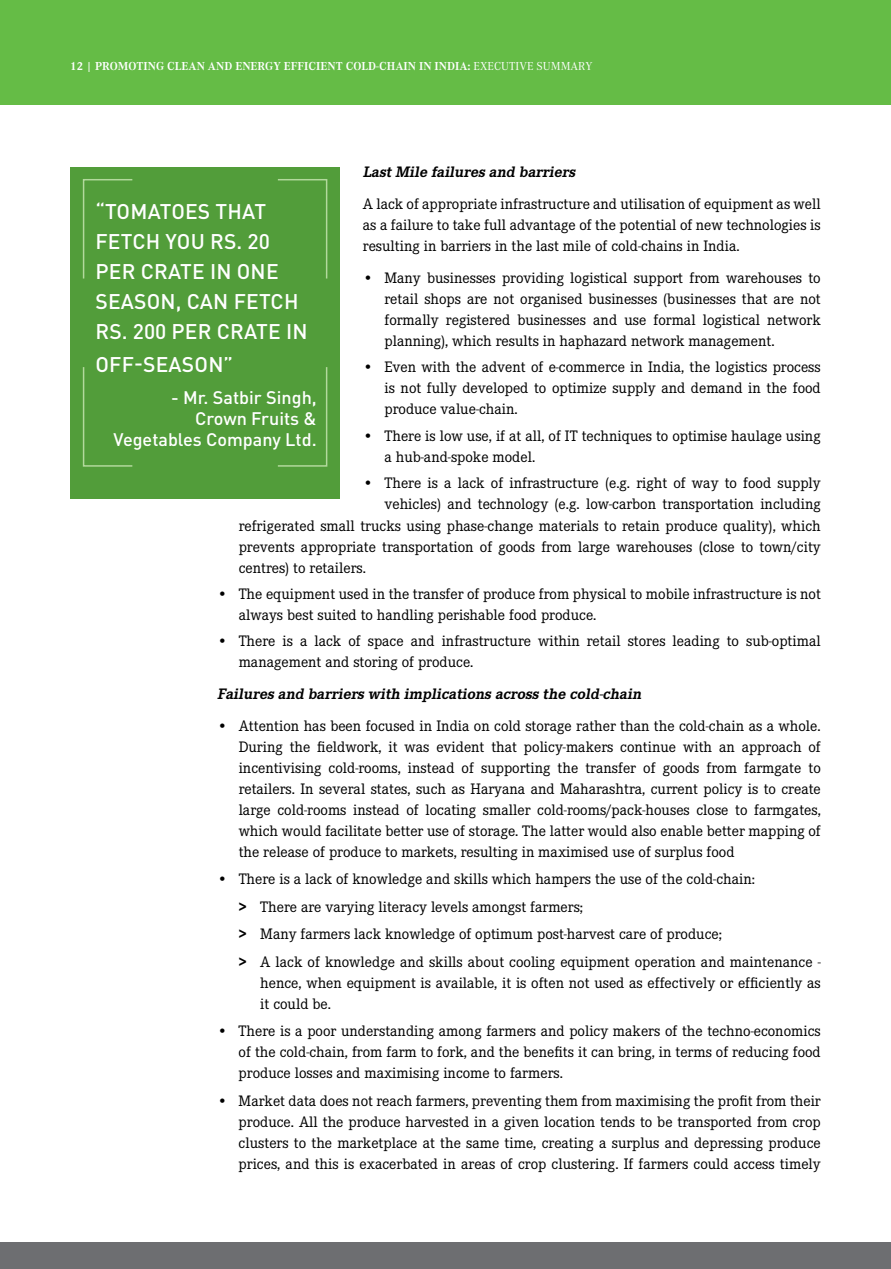
<style>
.page{position:relative;width:891px;height:1269px;background:#fff}
.page>*{position:absolute;margin:0;border:0;box-sizing:border-box;transform-origin:0 0}
.t1{font:500 21px/30px "DIN Pro";letter-spacing:.01em;color:#fff}
.t2{font:500 18px/21px "DIN Pro";color:#fff;text-align:right}
.t3{font:15.75px/21px "Corporate E";color:#000;text-align:justify}
.t4{font:italic 700 15.75px "Corporate E";color:#000}
.t5{font:700 12px "Corporate A";color:#fff}
.s1{font-weight:400}
.s2{font-weight:700}
</style>
<div class="page">
<div style="left:0;top:1242px;width:891px;height:27px;background:#6d6e71"></div>
<div style="left:0;top:0;width:891px;height:105px;background:#65bc46"></div>
<div style="left:70px;top:167px;width:270px;height:331px;background:#529d3a"></div>
<svg style="left:82px;top:179px;width:51px;height:100px"></svg>
<svg style="left:277px;top:179px;width:51px;height:100px"></svg>
<svg style="left:82px;top:367px;width:51px;height:100px"></svg>
<svg style="left:278px;top:367px;width:50px;height:100px"></svg>
<p class="t5" style="left:70px;top:59px;width:524px">12 | PROMOTING CLEAN AND ENERGY EFFICIENT COLD-CHAIN IN INDIA: <span class="s1">EXECUTIVE SUMMARY</span></p>
<h1 class="t1" style="left:95px;top:195px;width:214px">“TOMATOES THAT<br>FETCH YOU RS. 20<br>PER CRATE IN ONE<br>SEASON, CAN FETCH<br>RS. 200 PER CRATE IN</h1>
<h1 class="t1" style="left:95px;top:348px;width:139px">OFF-SEASON”</h1>
<p class="t2" style="left:114px;top:386px;width:205px">- Mr. Satbir Singh,<br>Crown Fruits &amp;<br>Vegetables Company Ltd.</p>
<p class="t4" style="left:363px;top:163px;width:217px">LastMile failures and barriers</p>
<p class="t3" style="left:363px;top:194px;width:459px">A lack of appropriate infrastructure and utilisation of equipment as well as a failure to take full advantage of the potential of new technologies is resulting in barriers in the last mile of cold-chains in India.</p>
<p class="t3" style="left:384px;top:268px;width:438px;text-indent:-22px">• Many businesses providing logistical support from warehouses to retail shops are not organised businesses (businesses that are not formally registered businesses and use formal logistical network planning), which results in haphazard network management.</p>
<p class="t3" style="left:384px;top:357px;width:438px;text-indent:-22px">• Even with the advent of e-commerce in India, the logistics process is not fully developed to optimize supply and demand in the food produce value-chain.</p>
<p class="t3" style="left:384px;top:425px;width:438px;text-indent:-22px">• There is low use, if at all, of IT techniques to optimise haulage using a hub-and-spoke model.</p>
<p class="t3" style="left:363px;top:473px;width:459px;text-align:right">• There is a lack of infrastructure (e.g. right of way to food supply vehicles) and technology (e.g. low-carbon transportation including</p>
<p class="t3" style="left:239px;top:515px;width:584px">refrigerated small trucks using phase-change materials to retain produce quality), which prevents appropriate transportation of goods from large warehouses (close to town/city centres) to retailers.</p>
<p class="t3" style="left:239px;top:584px;width:584px;text-indent:-22px">• The equipment used in the transfer of produce from physical to mobile infrastructure is not always best suited to handling perishable food produce.</p>
<p class="t3" style="left:239px;top:631px;width:584px;text-indent:-22px">• There is a lack of space and infrastructure within retail stores leading to sub-optimal management and storing of produce.</p>
<p class="t4" style="left:217px;top:685px;width:429px">Failures and barriers with implications across the cold-chain</p>
<p class="t3" style="left:239px;top:716px;width:584px;text-indent:-22px">• Attention has been focused in India on cold storage rather than the cold-chain as a whole.<br>During the fieldwork, it was evident that policy-makers continue with an approach of incentivising cold-rooms, instead of supporting the transfer of goods from farmgate to retailers. In several states, such as Haryana and Maharashtra, current policy is to create large cold-rooms instead of locating smaller cold-rooms/pack-houses close to farmgates, which would facilitate better use of storage. The latter would also enable better mapping of the release of produce to markets, resulting in maximised use of surplus food</p>
<p class="t3" style="left:239px;top:866px;width:584px;line-height:27.5px;text-align:left;text-indent:-22px">• There is a lack of knowledge and skills which hampers the use of the cold-chain:<br><span class="s2">&gt;</span> There are varying literacy levels amongst farmers;<br><span class="s2">&gt;</span> Many farmers lack knowledge of optimum post-harvest care of produce;<br><span class="s2">&gt;</span> A lack of knowledge and skills about cooling equipment operation and maintenance -</p>
<p class="t3" style="left:260px;top:972px;width:562px">hence, when equipment is available, it is often not used as effectively or efficiently as it could be.</p>
<p class="t3" style="left:239px;top:1021px;width:584px;text-indent:-22px">• There is a poor understanding among farmers and policy makers of the techno-economics of the cold-chain, from farm to fork, and the benefits it can bring, in terms of reducing food produce losses and maximising income to farmers.</p>
<p class="t3" style="left:239px;top:1090px;width:584px;text-indent:-22px">• Market data does not reach farmers, preventing them from maximising the profit from their produce. All the produce harvested in a given location tends to be transported from crop clusters to the marketplace at the same time, creating a surplus and depressing produce prices, and this is exacerbated in areas of crop clustering. If farmers could access timely</p>
</div>
